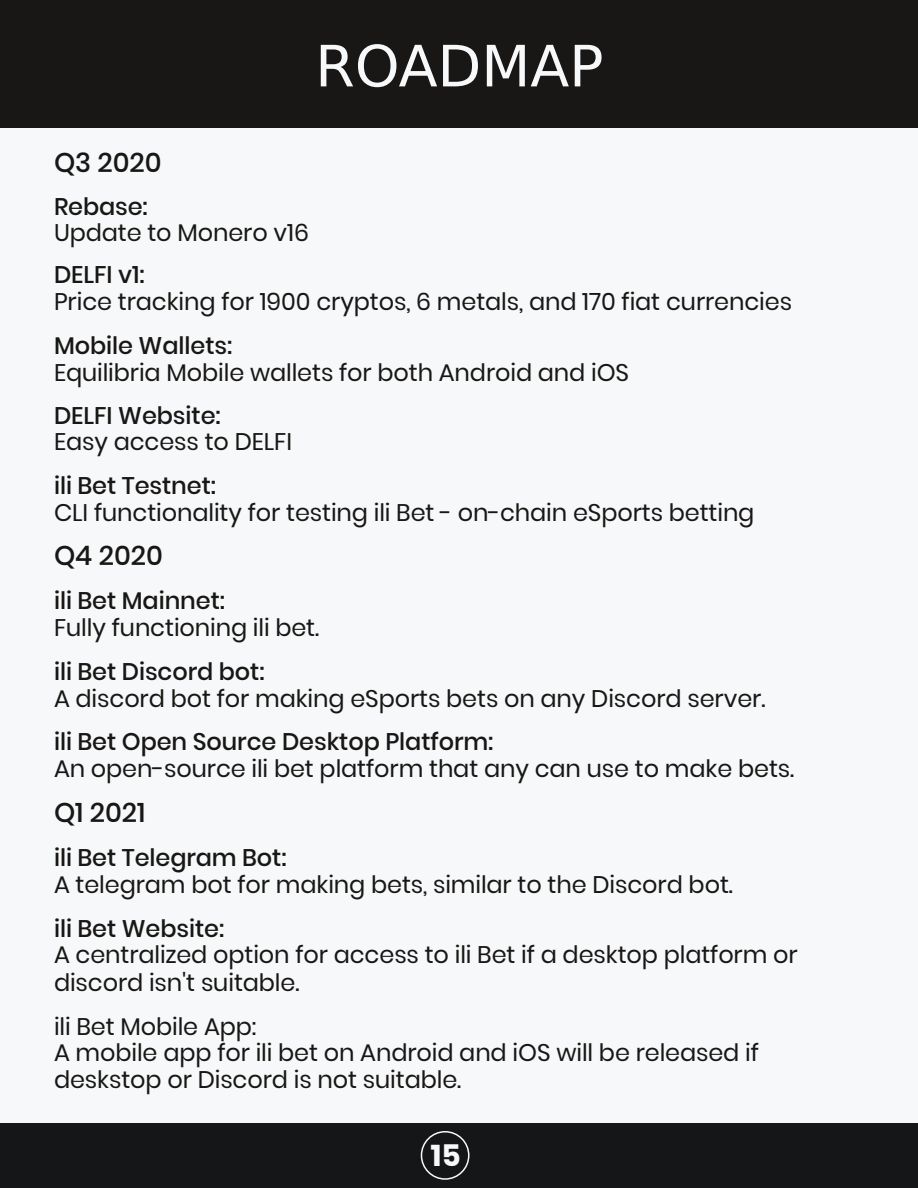
<style>
.page{position:relative;width:918px;height:1188px;background:#fff}
.page>*{position:absolute;margin:0;border:0;box-sizing:border-box;transform-origin:0 0}
.t1{font:57px "DejaVu Sans";color:#f6f8f9}
.t2{font:700 30px "Poppins";color:#f6f8f9}
.t3{font:500 27px "Poppins";color:#181715}
.t4{font:24px/26.8px "Poppins";letter-spacing:-.005em;color:#181715}
.t5{font:500 24px "Poppins";letter-spacing:-.005em;color:#181715}
</style>
<div class="page">
<div style="left:0;top:1123px;width:918px;height:65px;background:#141617"></div>
<div style="left:0;top:0;width:918px;height:128px;background:#181715"></div>
<div style="left:0;top:128px;width:918px;height:972px;background:#f6f8f9"></div>
<div style="left:0;top:1101px;width:918px;height:22px;background:#f6f8f9"></div>
<div style="left:421px;top:1131px;width:49px;height:49px;border:2px solid #f6f8f9;border-radius:50%"></div>
<h1 class="t1" style="left:315px;top:34px;width:290px">ROADMAP</h1>
<p class="t3" style="left:54px;top:143px;width:109px">Q3 2020</p>
<p class="t5" style="left:54px;top:189px;width:95px">Rebase:</p>
<p class="t4" style="left:54px;top:219px;width:256px">Update to Monero v16</p>
<p class="t5" style="left:54px;top:258px;width:92px">DELFI v1:</p>
<p class="t4" style="left:54px;top:288px;width:740px">Price tracking for 1900 cryptos, 6 metals, and 170 fiat currencies</p>
<p class="t5" style="left:54px;top:329px;width:180px">Mobile Wallets:</p>
<p class="t4" style="left:54px;top:359px;width:577px">Equilibria Mobile wallets for both Android and iOS</p>
<p class="t5" style="left:54px;top:399px;width:168px">DELFI Website:</p>
<p class="t4" style="left:54px;top:428px;width:240px">Easy access to DELFI</p>
<p class="t5" style="left:54px;top:468px;width:164px">ili Bet Testnet:</p>
<p class="t4" style="left:54px;top:499px;width:702px">CLI functionality for testing ili Bet - on-chain eSports betting</p>
<p class="t3" style="left:54px;top:537px;width:110px">Q4 2020</p>
<p class="t5" style="left:54px;top:584px;width:173px">ili Bet Mainnet:</p>
<p class="t4" style="left:54px;top:614px;width:267px">Fully functioning ili bet.</p>
<p class="t5" style="left:54px;top:655px;width:212px">ili Bet Discord bot:</p>
<p class="t4" style="left:54px;top:685px;width:713px">A discord bot for making eSports bets on any Discord server.</p>
<p class="t5" style="left:54px;top:725px;width:441px">ili Bet Open Source Desktop Platform:</p>
<p class="t4" style="left:54px;top:755px;width:742px">An open-source ili bet platform that any can use to make bets.</p>
<p class="t3" style="left:54px;top:794px;width:93px">Q1 2021</p>
<p class="t5" style="left:54px;top:841px;width:234px">ili Bet Telegram Bot:</p>
<p class="t4" style="left:54px;top:871px;width:680px">A telegram bot for making bets, similar to the Discord bot.</p>
<p class="t5" style="left:54px;top:911px;width:172px">ili Bet Website:</p>
<p class="t4" style="left:54px;top:941px;width:745px;line-height:27.6px">A centralized option for access to ili Bet if a desktop platform or discord isn't suitable.</p>
<p class="t4" style="left:54px;top:1013px;width:706px">ili Bet Mobile App:<br>A mobile app for ili bet on Android and iOS will be released if deskstop or Discord is not suitable.</p>
<p class="t2" style="left:431px;top:1135px;width:31px">15</p>
</div>
